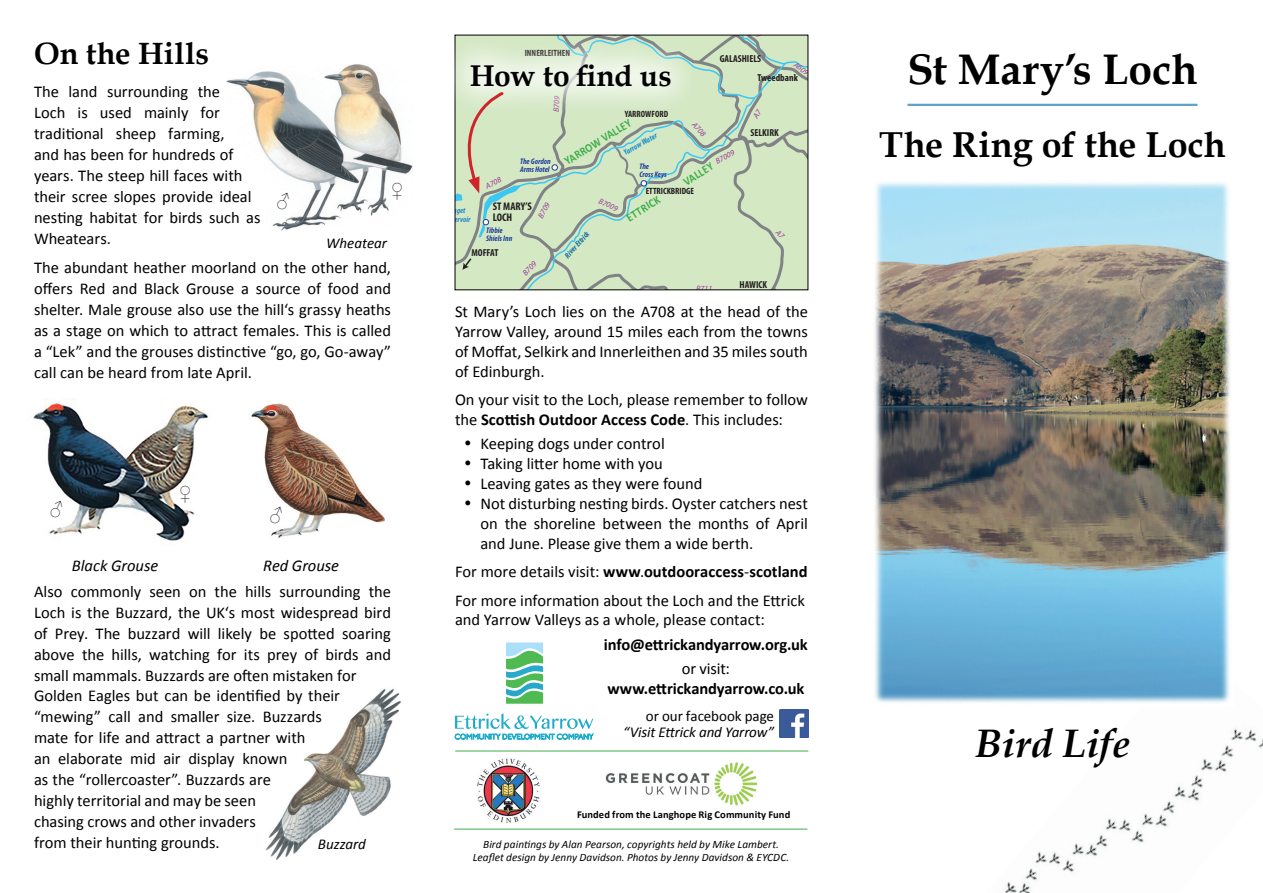
<style>
.page{position:relative;width:1263px;height:893px;background:#fff}
.page>*{position:absolute;margin:0;border:0;box-sizing:border-box;transform-origin:0 0}
.t1{font:700 42.75px "Book Antiqua";color:#000}
.t2{font:italic 700 39.75px "Book Antiqua";color:#000}
.t3{font:700 36px "Book Antiqua";letter-spacing:.005em;color:#000}
.t4{font:700 30.75px "Book Antiqua";letter-spacing:.005em;color:#000}
.t5{font:700 30px "Book Antiqua";letter-spacing:-.01em;color:#000}
.t6{font:18px "Arial";color:#231f20}
.t7{font:700 18px "Arial";color:#231f20}
.t8{font:16.5px/21px "Calibri";color:#000}
.t9{font:700 16.5px "Calibri";letter-spacing:-.01em;color:#000}
.t10{font:italic 16.5px "Calibri";color:#000}
.t11{font:italic 15px "Calibri";letter-spacing:-.01em;color:#000}
.t12{font:15px "Calibri";letter-spacing:-.005em;color:#000}
.t13{font:700 12px "Calibri";color:#40ae49;scale:.88 1}
.t14{font:italic 11.25px/12.8px "Calibri";letter-spacing:.005em;color:#000;text-align:center}
.t15{font:700 condensed 11.1px/11.1px "Myriad Pro";color:#231f20}
.t16{font:700 10.5px "Calibri";letter-spacing:.01em;color:#000}
.t17{font:700 condensed 10.05px "Myriad Pro";color:#231f20}
.t18{font:700 condensed 9.15px "Myriad Pro";color:#231f20}
.t19{font:italic 700 condensed 8.1px/8.1px "Myriad Pro";color:#223f99}
.t20{font:italic 8.1px "Myriad Pro";color:#9c3c96}
.t21{font:italic 700 condensed 8.1px/8.1px "Myriad Pro";color:#2d8aca}
.t22{font:italic 700 condensed 8.1px "Myriad Pro";color:#1273a3}
.t23{font:italic 700 condensed 8.1px "Myriad Pro";color:#188ece}
.s1{font-weight:700}
</style>
<div class="page">
<img style="left:266px;top:688px;width:135px;height:172px">
<img style="left:1004px;top:729px;width:259px;height:164px">
<img style="left:251px;top:403px;width:134px;height:135px">
<img style="left:33px;top:398px;width:175px;height:143px">
<img style="left:226px;top:64px;width:187px;height:167px">
<img style="left:477px;top:758px;width:63px;height:65px">
<img style="left:780px;top:709px;width:29px;height:29px">
<svg style="left:506px;top:642px;width:37px;height:62px;background:#7acaa5"></svg>
<img style="left:605px;top:762px;width:153px;height:44px">
<hr style="left:455px;top:751px;width:353px;height:1px;background:#40ae49">
<hr style="left:454px;top:829px;width:353px;height:1px;background:#40ae49">
<img style="left:874px;top:182px;width:356px;height:521px">
<hr style="left:907px;top:104px;width:290px;height:2px;background:#5ea3ce">
<svg style="left:455px;top:714px;width:138px;height:26px"></svg>
<svg style="left:454px;top:34px;width:354px;height:256px;background:#ccdfc2"></svg>
<h3 class="t4" style="left:34px;top:32px;width:177px">On the Hills</h3>
<p class="t8" style="left:34px;top:81px;width:228px">The land surrounding the<br>Loch is used mainly for traditional sheep farming,<br>and has been for hundreds of years. The steep hill faces with their scree slopes provide ideal nesting habitat for birds such as<br>Wheatears.</p>
<p class="t8" style="left:34px;top:257px;width:359px;text-align:justify">The abundant heather moorland on the other hand, offers Red and Black Grouse a source of food and shelter. Male grouse also use the hill‘s grassy heaths as a stage on which to attract females. This is called a “Lek” and the grouses distinctive “go, go, Go-away” call can be heard from late April.</p>
<p class="t7" style="left:390px;top:178px;width:15px">♀</p>
<p class="t6" style="left:276px;top:188px;width:15px">♂</p>
<p class="t11" style="left:326px;top:234px;width:62px">Wheatear</p>
<p class="t7" style="left:179px;top:480px;width:15px">♀</p>
<p class="t6" style="left:50px;top:497px;width:15px">♂</p>
<p class="t6" style="left:270px;top:503px;width:15px">♂</p>
<p class="t10" style="left:72px;top:556px;width:88px">Black Grouse</p>
<p class="t10" style="left:263px;top:556px;width:77px">Red Grouse</p>
<p class="t8" style="left:34px;top:580px;width:358px">Also commonly seen on the hills surrounding the Loch is the Buzzard, the UK‘s most widespread bird of Prey. The buzzard will likely be spotted soaring above the hills, watching for its prey of birds and small mammals. Buzzards are often mistaken for Golden Eagles but can be identified by their “mewing” call and smaller size. Buzzards<br>mate for life and attract a partner with<br>an elaborate mid air display known<br>as the “rollercoaster”. Buzzards are<br>highly territorial and may be seen<br>chasing crows and other invaders<br>from their hunting grounds.</p>
<p class="t11" style="left:318px;top:834px;width:50px">Buzzard</p>
<p class="t18" style="left:525px;top:48px;width:47px">INNERLEITHEN</p>
<h3 class="t5" style="left:470px;top:55px;width:203px">How to find us</h3>
<p class="t17" style="left:720px;top:54px;width:43px">GALASHIELS</p>
<p class="t20" style="left:798px;top:59px;width:22px;rotate:37deg">A6091</p>
<p class="t17" style="left:757px;top:72px;width:42px">Tweedbank</p>
<p class="t20" style="left:551px;top:112px;width:18px;rotate:-87deg">B709</p>
<p class="t18" style="left:625px;top:109px;width:45px">YARROWFORD</p>
<p class="t13" style="left:561px;top:156px;width:89px;rotate:-32deg">YARROW VALLEY</p>
<p class="t13" style="left:623px;top:212px;width:44px;rotate:-32deg">ETTRICK</p>
<p class="t20" style="left:697px;top:120px;width:18px;rotate:49deg">A708</p>
<p class="t23" style="left:622px;top:148px;width:38px;rotate:-29deg">Yarrow Water</p>
<p class="t20" style="left:714px;top:157px;width:22px;rotate:-29deg">B7009</p>
<p class="t19" style="left:520px;top:157px;width:32px">The Gordon<br>Arms Hotel</p>
<p class="t19" style="left:639px;top:162px;width:29px">The<br>Cross Keys</p>
<p class="t13" style="left:680px;top:176px;width:39px;rotate:-32deg">VALLEY</p>
<p class="t20" style="left:484px;top:182px;width:18px;rotate:-26deg">A708</p>
<p class="t18" style="left:646px;top:186px;width:50px">ETTRICKBRIDGE</p>
<p class="t20" style="left:601px;top:196px;width:22px;rotate:24deg">B7009</p>
<p class="t20" style="left:536px;top:215px;width:18px;rotate:-60deg">B709</p>
<p class="t21" style="left:445px;top:206px;width:27px">Megget<br>Reservoir</p>
<p class="t15" style="left:493px;top:201px;width:41px">ST MARY’S<br>LOCH</p>
<p class="t19" style="left:486px;top:226px;width:28px">Tibbie<br>Shiels Inn</p>
<p class="t22" style="left:562px;top:253px;width:34px;rotate:-48deg">River Ettrick</p>
<p class="t17" style="left:471px;top:247px;width:29px">MOFFAT</p>
<p class="t20" style="left:520px;top:271px;width:18px;rotate:-48deg">B709</p>
<p class="t17" style="left:750px;top:127px;width:30px">SELKIRK</p>
<p class="t20" style="left:696px;top:283px;width:18px;rotate:4deg">B711</p>
<p class="t17" style="left:739px;top:279px;width:29px">HAWICK</p>
<h1 class="t1" style="left:907px;top:40px;width:292px">St Mary’s Loch</h1>
<h3 class="t3" style="left:879px;top:120px;width:348px">The Ring of the Loch</h3>
<p class="t8" style="left:455px;top:301px;width:354px;line-height:20px;text-align:justify">St Mary’s Loch lies on the A708 at the head of the Yarrow Valley, around 15 miles each from the towns of Moffat, Selkirk and Innerleithen and 35 miles south of Edinburgh.</p>
<p class="t8" style="left:455px;top:389px;width:354px;line-height:20px">On your visit to the Loch, please remember to follow the <span class="s1">Scottish Outdoor Access Code</span>. This includes:</p>
<p class="t8" style="left:464px;top:433px;width:202px">• Keeping dogs under control</p>
<p class="t8" style="left:464px;top:452px;width:200px">• Taking litter home with you</p>
<p class="t8" style="left:464px;top:472px;width:240px">• Leaving gates as they were found</p>
<p class="t8" style="left:480px;top:493px;width:329px;line-height:20px;text-align:justify;text-indent:-16px">• Not disturbing nesting birds. Oyster catchers nest on the shoreline between the months of April and June. Please give them a wide berth.</p>
<p class="t8" style="left:455px;top:557px;width:354px;line-height:28.3px">For more details visit: <span class="s1">www</span>.<span class="s1">outdooraccess</span>-<span class="s1">scotland<br></span>For more information about the Loch and the Ettrick</p>
<p class="t8" style="left:455px;top:609px;width:311px">and Yarrow Valleys as a whole, please contact:</p>
<p class="t9" style="left:604px;top:634px;width:205px">info@ettrickandyarrow.org.uk</p>
<p class="t8" style="left:682px;top:657px;width:50px">or visit:</p>
<p class="t9" style="left:607px;top:678px;width:199px">www.ettrickandyarrow.co.uk</p>
<p class="t12" style="left:646px;top:706px;width:129px">or our facebook page</p>
<p class="t11" style="left:623px;top:723px;width:152px">“Visit Ettrick and Yarrow”</p>
<h2 class="t2" style="left:975px;top:716px;width:156px">Bird Life</h2>
<p class="t16" style="left:577px;top:808px;width:215px">Funded from the Langhope Rig Community Fund</p>
<p class="t14" style="left:473px;top:837px;width:318px">Bird paintings by Alan Pearson, copyrights held by Mike Lambert.<br>Leaflet design by Jenny Davidson. Photos by Jenny Davidson &amp; EYCDC.</p>
</div>
